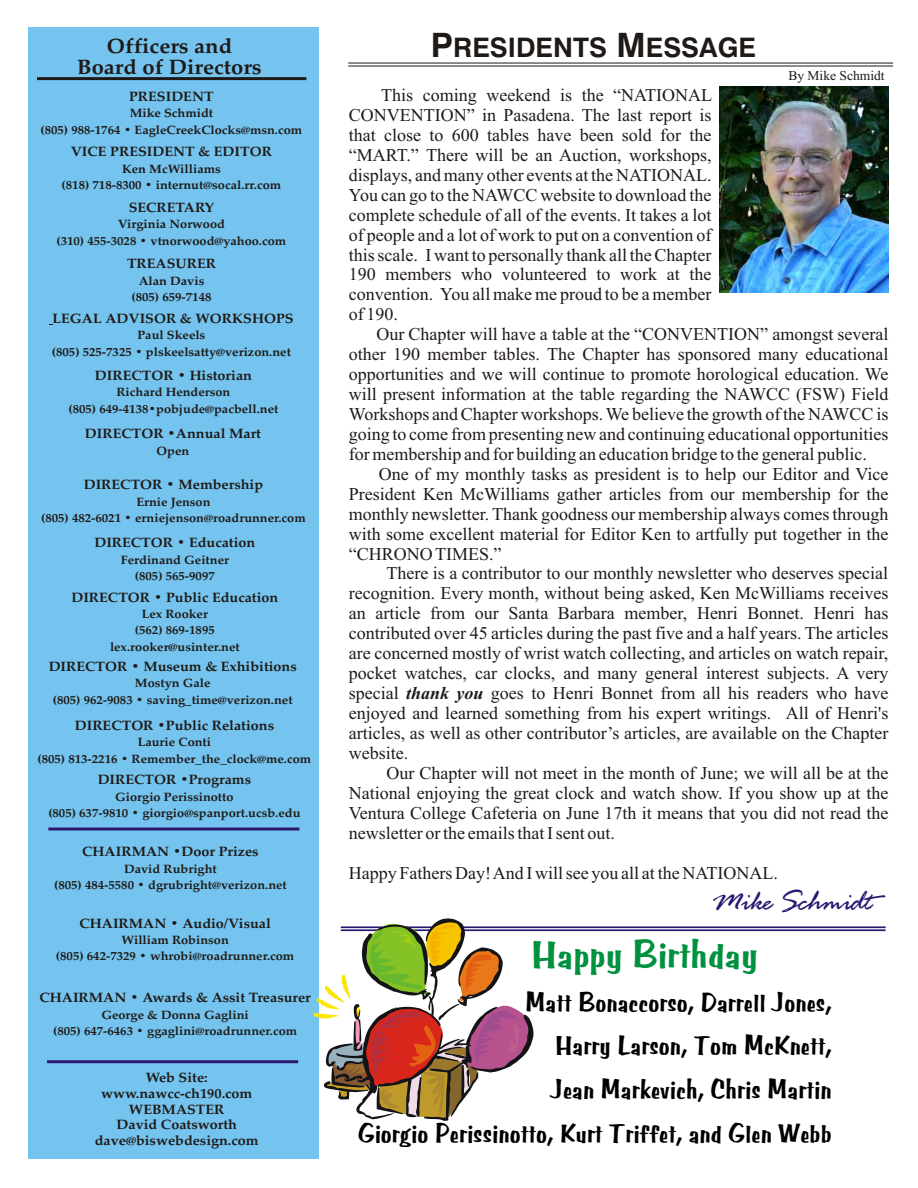
<style>
.page{position:relative;width:918px;height:1188px;background:#fff}
.page>*{position:absolute;margin:0;border:0;box-sizing:border-box;transform-origin:0 0}
.t1{font:700 38.85px "AT Benguiat Frisky";color:#009140}
.t2{font:31.65px "Rage Italic Let Plain";color:#291770}
.t3{font:700 27px/43.7px "AT Benguiat Frisky";color:#000;text-align:right}
.t4{font:700 26.85px "Swiss 721 BT";color:#1f1a17}
.t5{font:700 20.7px/20.7px "Palatino Linotype";color:#1f1a17;text-align:center;scale:1.07 1}
.t6{font:18px/20px "Times New Roman";color:#1f1a17;text-align:justify}
.t7{font:700 13.5px/15.9px "Palatino Linotype";color:#1f1a17;text-align:center;scale:1.07 1}
.t8{font:13.5px "Times New Roman";color:#1f1a17}
.t9{font:700 12px/16.2px "Palatino Linotype";color:#1f1a17;text-align:center;scale:1.07 1}
.s1{font-size:33.6px}
.s2{font-weight:700;font-style:italic}
</style>
<div class="page">
<hr style="left:341px;top:929px;width:545px;height:2px;background:#291770">
<hr style="left:341px;top:926px;width:545px;height:2px;background:#291770">
<div style="left:29px;top:27px;width:290px;height:1131px;background:#75c4f0"></div>
<hr style="left:37px;top:77px;width:269px;height:3px;background:#1f1a17">
<hr style="left:348px;top:66px;width:545px;height:1px;background:#1f1a17">
<hr style="left:348px;top:63px;width:545px;height:1px;background:#1f1a17">
<hr style="left:47px;top:1060px;width:251px;height:3px;background:#291770">
<img style="left:719px;top:87px;width:169px;height:206px">
<hr style="left:48px;top:828px;width:251px;height:3px;background:#291770">
<svg style="left:313px;top:918px;width:220px;height:203px"></svg>
<p class="t5" style="left:77px;top:38px;width:174px">Officers and<br>Board of Directors</p>
<p class="t7" style="left:129px;top:90px;width:80px">PRESIDENT</p>
<p class="t9" style="left:41px;top:107px;width:246px">Mike Schmidt<br>(805) 988-1764 • EagleCreekClocks@msn.com</p>
<p class="t7" style="left:71px;top:145px;width:190px">VICE PRESIDENT &amp; EDITOR</p>
<p class="t9" style="left:62px;top:162px;width:207px">Ken McWilliams<br>(818) 718-8300 • internut@socal.rr.com</p>
<p class="t7" style="left:129px;top:201px;width:81px">SECRETARY</p>
<p class="t9" style="left:56px;top:234px;width:216px">(310) 455-3028 • vtnorwood@yahoo.com</p>
<p class="t9" style="left:118px;top:218px;width:102px">Virginia Norwood</p>
<p class="t7" style="left:127px;top:257px;width:85px">TREASURER</p>
<p class="t9" style="left:132px;top:274px;width:76px">Alan Davis (805) 659-7148</p>
<p class="t7" style="left:52px;top:312px;width:227px">LEGAL ADVISOR &amp; WORKSHOPS</p>
<p class="t9" style="left:52px;top:345px;width:225px">(805) 525-7325 • plskeelsatty@verizon.net</p>
<p class="t9" style="left:138px;top:329px;width:65px">Paul Skeels</p>
<p class="t7" style="left:95px;top:369px;width:148px">DIRECTOR • Historian</p>
<p class="t9" style="left:69px;top:386px;width:198px">Richard Henderson<br>(805) 649-4138•pobjude@pacbell.net</p>
<p class="t7" style="left:85px;top:427px;width:166px">DIRECTOR •Annual Mart</p>
<p class="t9" style="left:157px;top:444px;width:32px">Open</p>
<p class="t7" style="left:84px;top:478px;width:169px">DIRECTOR • Membership</p>
<p class="t9" style="left:41px;top:495px;width:249px">Ernie Jenson<br>(805) 482-6021 • erniejenson@roadrunner.com</p>
<p class="t7" style="left:94px;top:536px;width:152px">DIRECTOR • Education</p>
<p class="t9" style="left:121px;top:553px;width:103px">Ferdinand Geitner (805) 565-9097</p>
<p class="t7" style="left:71px;top:591px;width:195px">DIRECTOR • Public Education</p>
<p class="t9" style="left:110px;top:608px;width:123px">Lex Rooker<br>(562) 869-1895 lex.rooker@usinter.net</p>
<p class="t7" style="left:49px;top:660px;width:233px">DIRECTOR • Museum &amp; Exhibitions</p>
<p class="t9" style="left:53px;top:677px;width:226px">Mostyn Gale<br>(805) 962-9083 • saving_time@verizon.net</p>
<p class="t7" style="left:75px;top:719px;width:188px">DIRECTOR •Public Relations</p>
<p class="t9" style="left:38px;top:752px;width:257px">(805) 813-2216 • Remember_the_clock@me.com</p>
<p class="t9" style="left:138px;top:736px;width:70px">Laurie Conti</p>
<p class="t7" style="left:98px;top:773px;width:145px">DIRECTOR •Programs</p>
<p class="t9" style="left:48px;top:807px;width:237px">(805) 637-9810 • giorgio@spanport.ucsb.edu</p>
<p class="t9" style="left:115px;top:790px;width:112px">Giorgio Perissinotto</p>
<p class="t7" style="left:82px;top:845px;width:166px">CHAIRMAN •Door Prizes</p>
<p class="t9" style="left:54px;top:862px;width:219px">David Rubright<br>(805) 484-5580 • dgrubright@verizon.net</p>
<p class="t7" style="left:79px;top:917px;width:180px">CHAIRMAN • Audio/Visual</p>
<p class="t9" style="left:56px;top:933px;width:224px">William Robinson<br>(805) 642-7329 • whrobi@roadrunner.com</p>
<p class="t7" style="left:39px;top:991px;width:255px">CHAIRMAN • Awards &amp; Assit Treasurer</p>
<p class="t9" style="left:53px;top:1008px;width:230px">George &amp; Donna Gaglini<br>(805) 647-6463 • ggaglini@roadrunner.com</p>
<p class="t7" style="left:95px;top:1071px;width:155px">Web Site: www.nawcc-ch190.com<br>WEBMASTER<br>David Coatsworth dave@biswebdesign.com</p>
<h3 class="t4" style="left:431px;top:37px;width:327px"><span class="s1">P</span>RESIDENTS <span class="s1">M</span>ESSAGE</h3>
<p class="t8" style="left:788px;top:71px;width:98px">By Mike Schmidt</p>
<p class="t6" style="left:349px;top:87px;width:365px;text-indent:32px">This coming weekend is the “NATIONAL CONVENTION” in Pasadena. The last report is that close to 600 tables have been sold for the “MART.” There will be an Auction, workshops, displays, and many other events at the NATIONAL.<br>You can go to the NAWCC website to download the complete schedule of all of the events. It takes a lot of people and a lot of work to put on a convention of this scale. I want to personally thank all the Chapter 190 members who volunteered to work at the convention. You all make me proud to be a member of 190.</p>
<p class="t6" style="left:349px;top:326px;width:541px;text-indent:28px">Our Chapter will have a table at the “CONVENTION” amongst several other 190 member tables. The Chapter has sponsored many educational opportunities and we will continue to promote horological education. We will present information at the table regarding the NAWCC (FSW) Field Workshops and Chapter workshops. We believe the growth of the NAWCC is going to come from presenting new and continuing educational opportunities for membership and for building an education bridge to the general public.</p>
<p class="t6" style="left:349px;top:466px;width:541px;text-indent:30px">One of my monthly tasks as president is to help our Editor and Vice President Ken McWilliams gather articles from our membership for the monthly newsletter. Thank goodness our membership always comes through with some excellent material for Editor Ken to artfully put together in the “CHRONO TIMES.”</p>
<p class="t6" style="left:349px;top:565px;width:541px;text-indent:38px">There is a contributor to our monthly newsletter who deserves special recognition. Every month, without being asked, Ken McWilliams receives an article from our Santa Barbara member, Henri Bonnet. Henri has contributed over 45 articles during the past five and a half years. The articles are concerned mostly of wrist watch collecting, and articles on watch repair, pocket watches, car clocks, and many general interest subjects. A very special <span class="s2">thank you</span> goes to Henri Bonnet from all his readers who have enjoyed and learned something from his expert writings. All of Henri's articles, as well as other contributor’s articles, are available on the Chapter website.</p>
<p class="t6" style="left:349px;top:765px;width:541px;text-indent:38px">Our Chapter will not meet in the month of June; we will all be at the National enjoying the great clock and watch show. If you show up at the Ventura College Cafeteria on June 17th it means that you did not read the newsletter or the emails that I sent out.</p>
<p class="t6" style="left:349px;top:864px;width:431px">Happy Fathers Day! And I will see you all at the NATIONAL.</p>
<h2 class="t2" style="left:712px;top:890px;width:163px">Mike Schmidt</h2>
<h1 class="t1" style="left:531px;top:939px;width:229px">Happy Birthday</h1>
<h3 class="t3" style="left:358px;top:983px;width:475px">Matt Bonaccorso, Darrell Jones,<br>Harry Larson, Tom McKnett,<br>Jean Markevich, Chris Martin<br>Giorgio Perissinotto, Kurt Triffet, and Glen Webb</h3>
</div>
